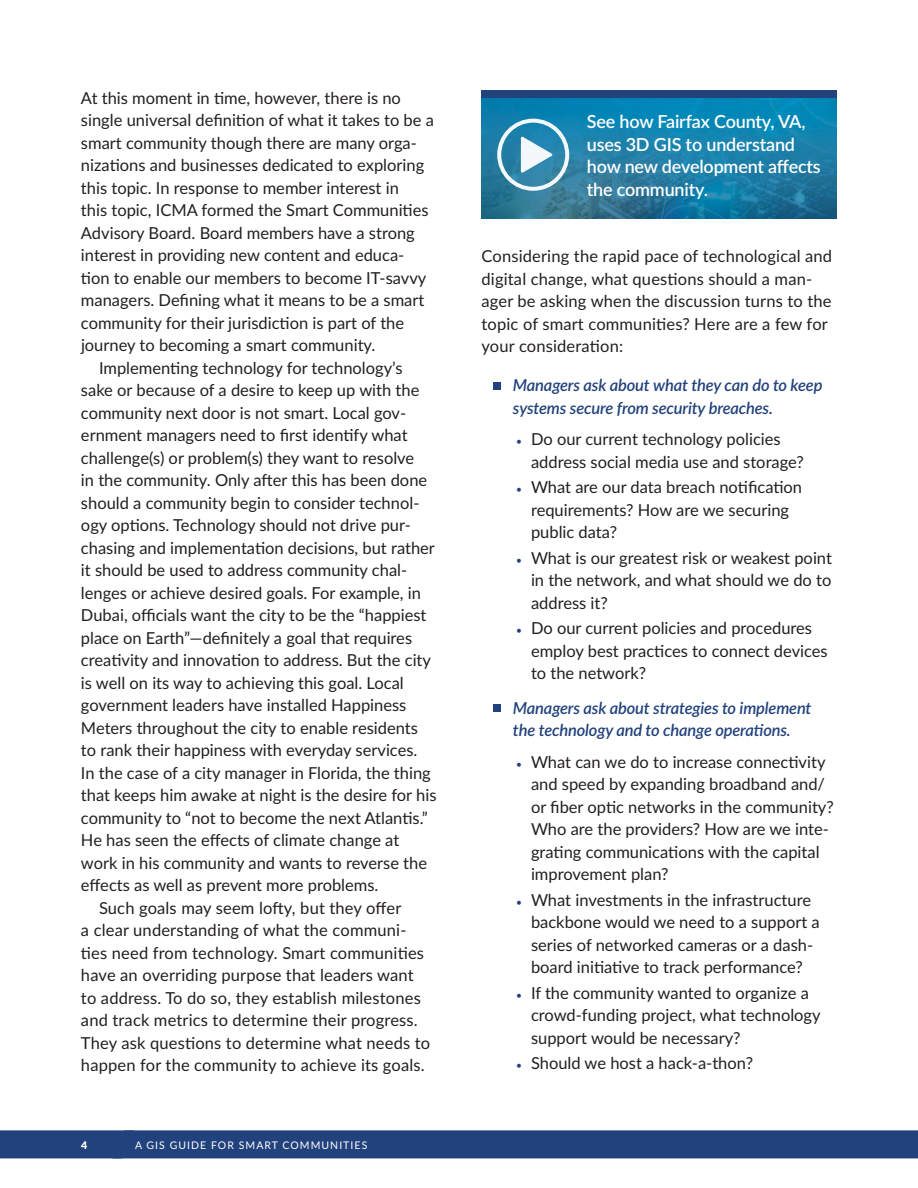
<style>
.page{position:relative;width:918px;height:1188px;background:#fff}
.page>*{position:absolute;margin:0;border:0;box-sizing:border-box;transform-origin:0 0}
.t{font:600 18px/22.5px "Lato";letter-spacing:-.01em;color:#fff}
.t-2{font:16.5px/22.5px "Lato";color:#231f20}
.hc{font:italic 600 16.5px/22.5px "Lato";letter-spacing:-.01em;color:#22427d}
.t1{font:10.5px "Lato";letter-spacing:.1em;color:#fff}
.t2{font:900 10.5px "Lato";color:#fff}
.s1{font-family:"Minion Pro";font-size:15px;color:#22427d}
</style>
<div class="page">
<div style="left:0;top:1130px;width:918px;height:28px;background:#22427d"></div>
<div style="left:494px;top:382px;width:7px;height:8px;background:#22427d"></div>
<div style="left:494px;top:705px;width:7px;height:7px;background:#22427d"></div>
<hr style="left:917px;top:0;width:1px;height:331px;background:#007aae">
<img style="left:482px;top:98px;width:355px;height:121px">
<svg style="left:497px;top:119px;width:72px;height:72px"></svg>
<div style="left:482px;top:90px;width:355px;height:8px;background:#22427d"></div>
<p class="t-2" style="left:81px;top:86px;width:354px">At this moment in time, however, there is no single universal definition of what it takes to be a smart community though there are many orga&shy;nizations and businesses dedicated to exploring this topic. In response to member interest in<br>this topic, ICMA formed the Smart Communities Advisory Board. Board members have a strong interest in providing new content and educa&shy;tion to enable our members to become IT-savvy managers. Defining what it means to be a smart community for their jurisdiction is part of the journey to becoming a smart community.</p>
<p class="t-2" style="left:81px;top:356px;width:357px;text-indent:18px">Implementing technology for technology’s sake or because of a desire to keep up with the community next door is not smart. Local gov&shy;ernment managers need to first identify what challenge(s) or problem(s) they want to resolve<br>in the community. Only after this has been done should a community begin to consider technol&shy;ogy options. Technology should not drive pur&shy;chasing and implementation decisions, but rather it should be used to address community chal&shy;lenges or achieve desired goals. For example, in Dubai, officials want the city to be the “happiest place on Earth”—definitely a goal that requires creativity and innovation to address. But the city is well on its way to achieving this goal. Local government leaders have installed Happiness Meters throughout the city to enable residents to rank their happiness with everyday services.<br>In the case of a city manager in Florida, the thing that keeps him awake at night is the desire for his community to “not to become the next Atlantis.” He has seen the effects of climate change at work in his community and wants to reverse the effects as well as prevent more problems.</p>
<p class="t-2" style="left:81px;top:896px;width:351px;text-indent:18px">Such goals may seem lofty, but they offer<br>a clear understanding of what the communi&shy;ties need from technology. Smart communities have an overriding purpose that leaders want to address. To do so, they establish milestones and track metrics to determine their progress.<br>They ask questions to determine what needs to happen for the community to achieve its goals.</p>
<p class="t2" style="left:81px;top:1137px;width:8px">4</p>
<p class="t1" style="left:135px;top:1137px;width:234px">A GIS GUIDE FOR SMART COMMUNITIES</p>
<p class="t" style="left:587px;top:110px;width:235px">See how Fairfax County, VA, uses 3D GIS to understand how new development affects the community.</p>
<p class="t-2" style="left:482px;top:244px;width:352px">Considering the rapid pace of technological and digital change, what questions should a man&shy;ager be asking when the discussion turns to the topic of smart communities? Here are a few for your consideration:</p>
<p class="hc" style="left:513px;top:373px;width:311px">Managers ask about what they can do to keep systems secure from security breaches.</p>
<p class="t-2" style="left:531px;top:427px;width:274px;text-indent:-15px"><span class="s1">•</span> Do our current technology policies address social media use and storage?</p>
<p class="t-2" style="left:531px;top:475px;width:273px;text-indent:-15px"><span class="s1">•</span> What are our data breach notification requirements? How are we securing public data?</p>
<p class="t-2" style="left:531px;top:546px;width:302px;text-align:justify;text-indent:-15px"><span class="s1">•</span> What is our greatest risk or weakest point in the network, and what should we do to address it?</p>
<p class="t-2" style="left:531px;top:616px;width:298px;text-indent:-15px"><span class="s1">•</span> Do our current policies and procedures employ best practices to connect devices to the network?</p>
<p class="hc" style="left:513px;top:696px;width:300px">Managers ask about strategies to implement the technology and to change operations.</p>
<p class="t-2" style="left:531px;top:750px;width:304px;text-indent:-15px"><span class="s1">•</span> What can we do to increase connectivity and speed by expanding broadband and/ or fiber optic networks in the community?<br>Who are the providers? How are we inte&shy;grating communications with the capital improvement plan?</p>
<p class="t-2" style="left:531px;top:888px;width:290px;text-indent:-15px"><span class="s1">•</span> What investments in the infrastructure backbone would we need to a support a series of networked cameras or a dash&shy;board initiative to track performance?</p>
<p class="t-2" style="left:531px;top:981px;width:291px;text-indent:-15px"><span class="s1">•</span> If the community wanted to organize a crowd-funding project, what technology support would be necessary?</p>
<p class="t-2" style="left:516px;top:1051px;width:239px"><span class="s1">•</span> Should we host a hack-a-thon?</p>
</div>
